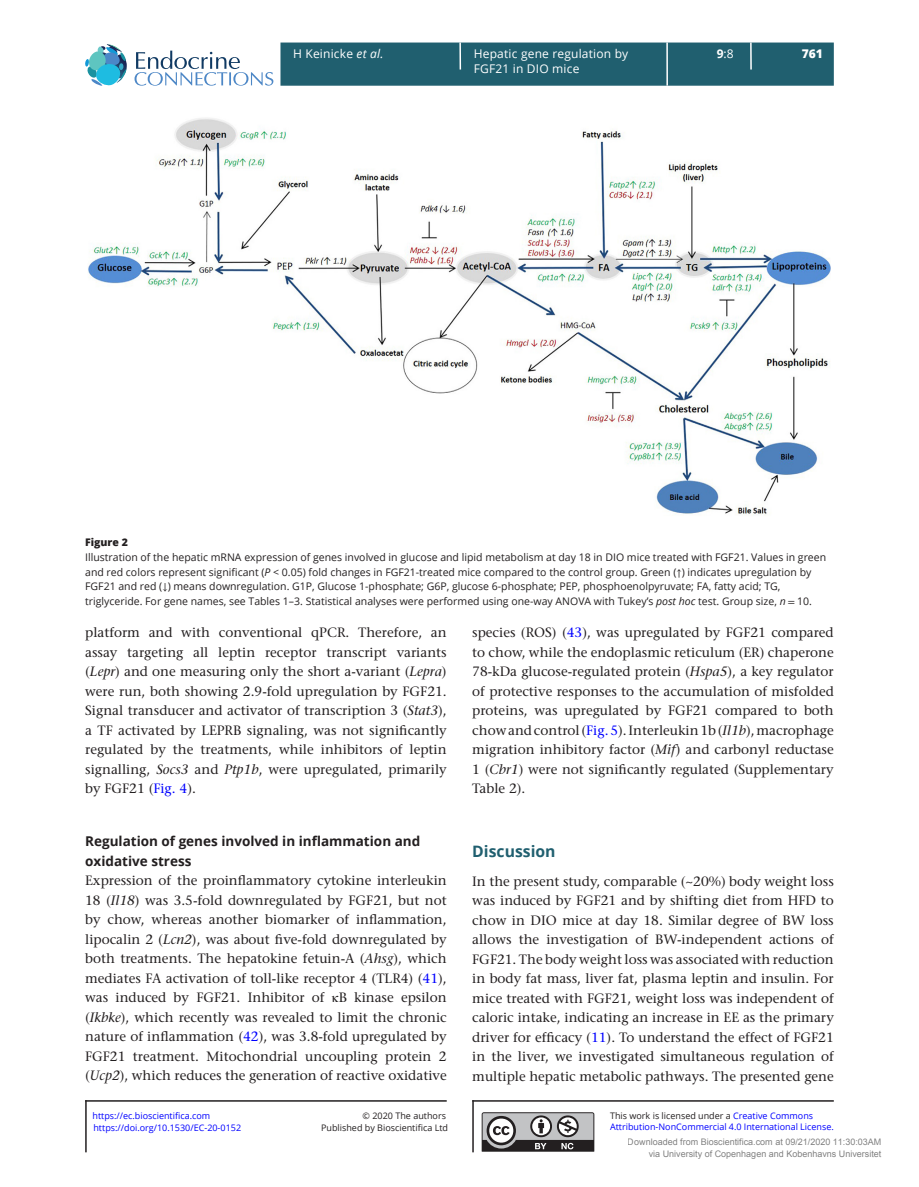
<style>
.page{position:relative;width:919px;height:1187px;background:#fff}
.page>*{position:absolute;margin:0;border:0;box-sizing:border-box;transform-origin:0 0}
.t1{font:700 15.75px "Open Sans";color:#205f6f}
.TXT{font:500 13.5px/19.5px "Stone Serif Std";color:#231f20;text-align:justify}
.t2{font:700 13.5px/19.5px "Open Sans";color:#231f20}
.t3{font:12px/14.7px "Open Sans";letter-spacing:.015em;color:#fff}
.t4{font:800 12px "Open Sans";color:#fff}
.FC{font:10.5px/14.7px "Open Sans";color:#231f20}
.FC-2{font:800 10.5px "Open Sans";color:#231f20}
.t5{font:9px "Open Sans";color:#00f}
.t6{font:9px/12px "Arial";color:rgb(0 0 0/.5);text-align:right}
.t7{font:9px/11.6px "Open Sans";color:#231f20;text-align:right}
.s1{font-style:italic}
.s2{font-weight:700}
.s3{font-family:"STIX General"}
.s4{color:#00f}
.s5{font-family:"STIX General";font-weight:400}
</style>
<div class="page">
<div style="left:280px;top:43px;width:553px;height:43px;background:#205f6f;border:2px solid #205f6f"></div>
<svg style="left:750px;top:43px;width:1px;height:27px"></svg>
<hr style="left:666px;top:43px;width:2px;height:43px;background:#fff">
<hr style="left:459px;top:43px;width:2px;height:27px;background:#fff">
<svg style="left:134px;top:51px;width:139px;height:35px"></svg>
<svg style="left:85px;top:44px;width:42px;height:42px"></svg>
<img style="left:88px;top:118px;width:743px;height:398px">
<svg style="left:481px;top:1112px;width:113px;height:39px;background:#8c8b8c"></svg>
<hr style="left:472px;top:1100px;width:361px;height:1px;background:#231f20">
<hr style="left:472px;top:1100px;width:1px;height:52px;background:#231f20">
<hr style="left:85px;top:1100px;width:361px;height:1px;background:#231f20">
<hr style="left:85px;top:1100px;width:2px;height:52px;background:#231f20">
<p class="t3" style="left:293px;top:46px;width:92px">H Keinicke <span class="s1">et al.</span></p>
<p class="t3" style="left:474px;top:46px;width:156px">Hepatic gene regulation by<br>FGF21 in DIO mice</p>
<p class="t3" style="left:716px;top:46px;width:18px"><span class="s2">9</span>:8</p>
<p class="t4" style="left:801px;top:45px;width:23px">761</p>
<p class="FC-2" style="left:85px;top:534px;width:44px">Figure 2</p>
<p class="FC" style="left:85px;top:549px;width:742px">Illustration of the hepatic mRNA expression of genes involved in glucose and lipid metabolism at day 18 in DIO mice treated with FGF21. Values in green and red colors represent significant (<span class="s1">P</span> &lt; 0.05) fold changes in FGF21-treated mice compared to the control group. Green (<span class="s3">↑</span>) indicates upregulation by FGF21 and red (<span class="s3">↓</span>) means downregulation. G1P, Glucose 1-phosphate; G6P, glucose 6-phosphate; PEP, phosphoenolpyruvate; FA, fatty acid; TG, triglyceride. For gene names, see Tables 1–3. Statistical analyses were performed using one-way ANOVA with Tukey’s <span class="s1">post hoc</span> test. Group size, <span class="s1">n</span> <span class="s3">=</span> 10.</p>
<p class="TXT" style="left:85px;top:623px;width:363px">platform and with conventional qPCR. Therefore, an assay targeting all leptin receptor transcript variants (<span class="s1">Lepr</span>) and one measuring only the short a-variant (<span class="s1">Lepra</span>) were run, both showing 2.9-fold upregulation by FGF21.<br>Signal transducer and activator of transcription 3 (<span class="s1">Stat3</span>), a TF activated by LEPRB signaling, was not significantly regulated by the treatments, while inhibitors of leptin signalling, <span class="s1">Socs3</span> and <span class="s1">Ptp1b</span>, were upregulated, primarily by FGF21 (<span class="s4">Fig. 4</span>).</p>
<h3 class="t2" style="left:85px;top:831px;width:336px">Regulation of genes involved in inflammation and oxidative stress</h3>
<p class="TXT" style="left:85px;top:870px;width:363px">Expression of the proinflammatory cytokine interleukin 18 (<span class="s1">Il18</span>) was 3.5-fold downregulated by FGF21, but not by chow, whereas another biomarker of inflammation, lipocalin 2 (<span class="s1">Lcn2</span>), was about five-fold downregulated by both treatments. The hepatokine fetuin-A (<span class="s1">Ahsg</span>), which mediates FA activation of toll-like receptor 4 (TLR4) (<span class="s4">41</span>), was induced by FGF21. Inhibitor of <span class="s5">κ</span>B kinase epsilon (<span class="s1">Ikbke</span>), which recently was revealed to limit the chronic nature of inflammation (<span class="s4">42</span>), was 3.8-fold upregulated by FGF21 treatment. Mitochondrial uncoupling protein 2 (<span class="s1">Ucp2</span>), which reduces the generation of reactive oxidative</p>
<p class="TXT" style="left:472px;top:623px;width:363px">species (ROS) (<span class="s4">43</span>), was upregulated by FGF21 compared to chow, while the endoplasmic reticulum (ER) chaperone 78-kDa glucose-regulated protein (<span class="s1">Hspa5</span>), a key regulator of protective responses to the accumulation of misfolded proteins, was upregulated by FGF21 compared to both chow and control (<span class="s4">Fig. 5</span>). Interleukin 1b (<span class="s1">Il1b</span>), macrophage migration inhibitory factor (<span class="s1">Mif</span>) and carbonyl reductase 1 (<span class="s1">Cbr1</span>) were not significantly regulated (Supplementary Table 2).</p>
<h1 class="t1" style="left:472px;top:839px;width:85px">Discussion</h1>
<p class="TXT" style="left:472px;top:871px;width:363px">In the present study, comparable (~20%) body weight loss was induced by FGF21 and by shifting diet from HFD to chow in DIO mice at day 18. Similar degree of BW loss allows the investigation of BW-independent actions of FGF21. The body weight loss was associated with reduction in body fat mass, liver fat, plasma leptin and insulin. For mice treated with FGF21, weight loss was independent of caloric intake, indicating an increase in EE as the primary driver for efficacy (<span class="s4">11</span>). To understand the effect of FGF21 in the liver, we investigated simultaneous regulation of multiple hepatic metabolic pathways. The presented gene</p>
<p class="t5" style="left:92px;top:1109px;width:119px">https://ec.bioscientifica.com</p>
<p class="t7" style="left:321px;top:1109px;width:128px">© 2020 The authors<br>Published by Bioscientifica Ltd</p>
<p class="t7" style="left:610px;top:1109px;width:204px">This work is licensed under a <span class="s4">Creative Commons</span></p>
<p class="t5" style="left:93px;top:1121px;width:149px">https://doi.org/10.1530/EC-20-0152</p>
<p class="t5" style="left:610px;top:1120px;width:225px">Attribution-NonCommercial 4.0 International License.</p>
<p class="t6" style="left:627px;top:1135px;width:255px">Downloaded from Bioscientifica.com at 09/21/2020 11:30:03AM via University of Copenhagen and Kobenhavns Universitet</p>
</div>
